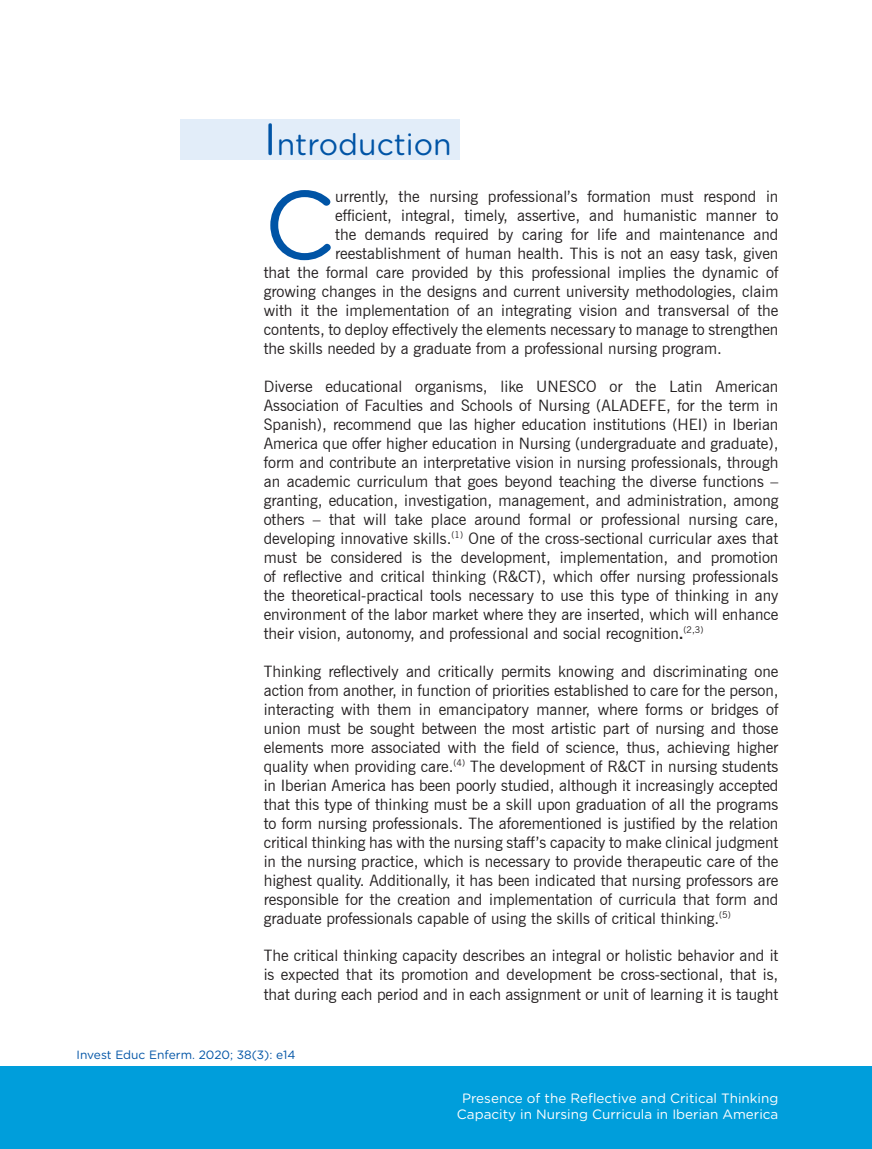
<style>
.page{position:relative;width:872px;height:1149px;background:#fff}
.page>*{position:absolute;margin:0;border:0;box-sizing:border-box;transform-origin:0 0}
.t1{font:96.75px "Gotham Rounded";color:#0054a6}
.t2{font:30px "Gotham Rounded";color:#0054a6}
.t3{font:15.75px/19px "News Gothic BT";color:#231f20;text-align:justify}
.t4{font:13.5px/16.2px "Gotham Rounded";color:#fff;text-align:center}
.t5{font:12px "Gotham Rounded";color:#0054a6}
.s1{font-size:45px}
.s2{font-weight:700}
</style>
<div class="page">
<div style="left:0;top:1065px;width:871px;height:83px;background:#009edb"></div>
<div style="left:181px;top:119px;width:279px;height:40px;background:#e2edf9"></div>
<h2 class="t2" style="left:264px;top:124px;width:189px"><span class="s1">I</span>ntroduction</h2>
<h1 class="t1" style="left:264px;top:158px;width:73px">C</h1>
<p class="t3" style="left:335px;top:186px;width:445px">urrently, the nursing professional’s formation must respond in</p>
<p class="t3" style="left:335px;top:205px;width:445px">efficient, integral, timely, assertive, and humanistic manner to</p>
<p class="t3" style="left:335px;top:224px;width:445px">the demands required by caring for life and maintenance and</p>
<p class="t3" style="left:335px;top:243px;width:445px">reestablishment of human health. This is not an easy task, given</p>
<p class="t3" style="left:264px;top:262px;width:516px">that the formal care provided by this professional implies the dynamic of</p>
<p class="t3" style="left:264px;top:281px;width:516px">growing changes in the designs and current university methodologies, claim</p>
<p class="t3" style="left:264px;top:300px;width:516px">with it the implementation of an integrating vision and transversal of the</p>
<p class="t3" style="left:264px;top:319px;width:516px">contents, to deploy effectively the elements necessary to manage to strengthen</p>
<p class="t3" style="left:264px;top:338px;width:459px">the skills needed by a graduate from a professional nursing program.</p>
<p class="t3" style="left:264px;top:376px;width:516px">Diverse educational organisms, like UNESCO or the Latin American Association of Faculties and Schools of Nursing (ALADEFE, for the term in Spanish), recommend que las higher education institutions (HEI) in Iberian America que offer higher education in Nursing (undergraduate and graduate), form and contribute an interpretative vision in nursing professionals, through an academic curriculum that goes beyond teaching the diverse functions – granting, education, investigation, management, and administration, among others – that will take place around formal or professional nursing care, developing innovative skills.<sup>(1)</sup> One of the cross-sectional curricular axes that must be considered is the development, implementation, and promotion of reflective and critical thinking (R&amp;CT), which offer nursing professionals the theoretical-practical tools necessary to use this type of thinking in any environment of the labor market where they are inserted, which will enhance their vision, autonomy, and professional and social recognition<span class="s2">.</span><sup>(2,3)</sup></p>
<p class="t3" style="left:264px;top:661px;width:516px">Thinking reflectively and critically permits knowing and discriminating one action from another, in function of priorities established to care for the person, interacting with them in emancipatory manner, where forms or bridges of union must be sought between the most artistic part of nursing and those elements more associated with the field of science, thus, achieving higher quality when providing care.<sup>(4)</sup> The development of R&amp;CT in nursing students in Iberian America has been poorly studied, although it increasingly accepted that this type of thinking must be a skill upon graduation of all the programs to form nursing professionals. The aforementioned is justified by the relation critical thinking has with the nursing staff’s capacity to make clinical judgment in the nursing practice, which is necessary to provide therapeutic care of the highest quality. Additionally, it has been indicated that nursing professors are responsible for the creation and implementation of curricula that form and graduate professionals capable of using the skills of critical thinking.<sup>(5)</sup></p>
<p class="t3" style="left:264px;top:945px;width:516px">The critical thinking capacity describes an integral or holistic behavior and it is expected that its promotion and development be cross-sectional, that is, that during each period and in each assignment or unit of learning it is taught</p>
<p class="t5" style="left:77px;top:1046px;width:221px">Invest Educ Enferm. 2020; 38(3): e14</p>
<p class="t4" style="left:457px;top:1089px;width:323px">Presence of the Reflective and Critical Thinking<br>Capacity in Nursing Curricula in Iberian America</p>
</div>
